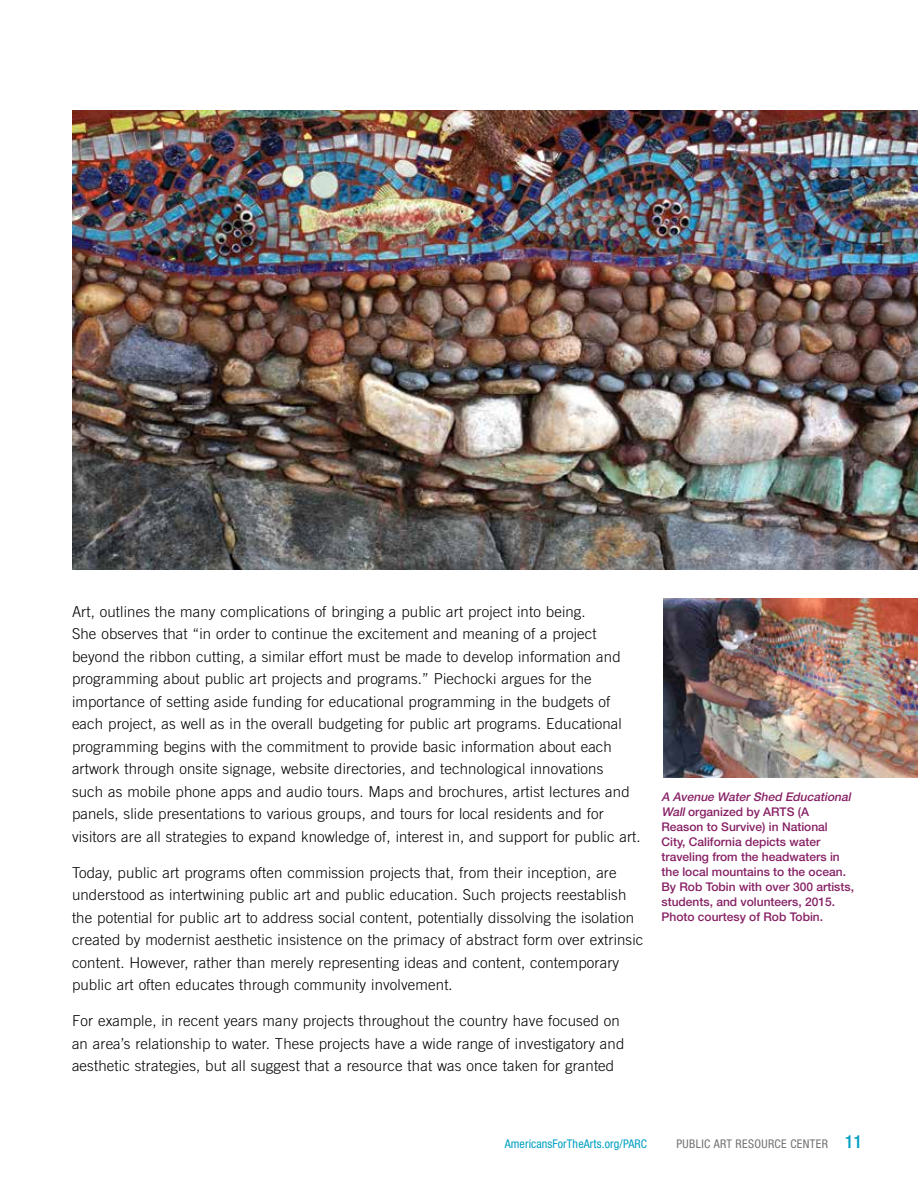
<style>
.page{position:relative;width:918px;height:1188px;background:#fff}
.page>*{position:absolute;margin:0;border:0;box-sizing:border-box;transform-origin:0 0}
.t1{font:300 15px/22.5px "Trade Gothic";letter-spacing:.01em;color:#000}
.t2{font:500 12px/15px "Helvetica Neue LT Std";color:#872065}
.t3{font:condensed 12px "Helvetica Neue LT Std";letter-spacing:.01em;color:#009fc2}
.t4{font:condensed 12px "Helvetica Neue LT Std";letter-spacing:.03em;color:#717073}
.s1{font-style:italic}
.s2{font-weight:500;font-size:18px;color:#009fc2}
</style>
<div class="page">
<img style="left:72px;top:110px;width:846px;height:459px">
<img style="left:663px;top:598px;width:255px;height:179px">
<p class="t1" style="left:72px;top:600px;width:570px">Art, outlines the many complications of bringing a public art project into being.<br>She observes that “in order to continue the excitement and meaning of a project beyond the ribbon cutting, a similar effort must be made to develop information and programming about public art projects and programs.” Piechocki argues for the importance of setting aside funding for educational programming in the budgets of each project, as well as in the overall budgeting for public art programs. Educational programming begins with the commitment to provide basic information about each artwork through onsite signage, website directories, and technological innovations<br>such as mobile phone apps and audio tours. Maps and brochures, artist lectures and panels, slide presentations to various groups, and tours for local residents and for visitors are all strategies to expand knowledge of, interest in, and support for public art.</p>
<p class="t1" style="left:72px;top:861px;width:573px">Today, public art programs often commission projects that, from their inception, are understood as intertwining public art and public education. Such projects reestablish the potential for public art to address social content, potentially dissolving the isolation created by modernist aesthetic insistence on the primacy of abstract form over extrinsic content. However, rather than merely representing ideas and content, contemporary public art often educates through community involvement.</p>
<p class="t1" style="left:72px;top:1010px;width:554px">For example, in recent years many projects throughout the country have focused on an area’s relationship to water. These projects have a wide range of investigatory and aesthetic strategies, but all suggest that a resource that was once taken for granted</p>
<p class="t2" style="left:661px;top:789px;width:194px"><span class="s1">A Avenue WaterShed Educational<br>Wall</span>organized by ARTS (A<br>Reason to Survive) in National<br>City, California depicts water traveling from the headwaters in the local mountains to the ocean.<br>By Rob Tobin with over 300 artists, students, and volunteers, 2015.<br>Photo courtesy of Rob Tobin.</p>
<p class="t3" style="left:505px;top:1137px;width:144px">AmericansForTheArts.org/PARC</p>
<p class="t4" style="left:677px;top:1137px;width:187px">PUBLIC ART RESOURCE CENTER <span class="s2">11</span></p>
</div>
